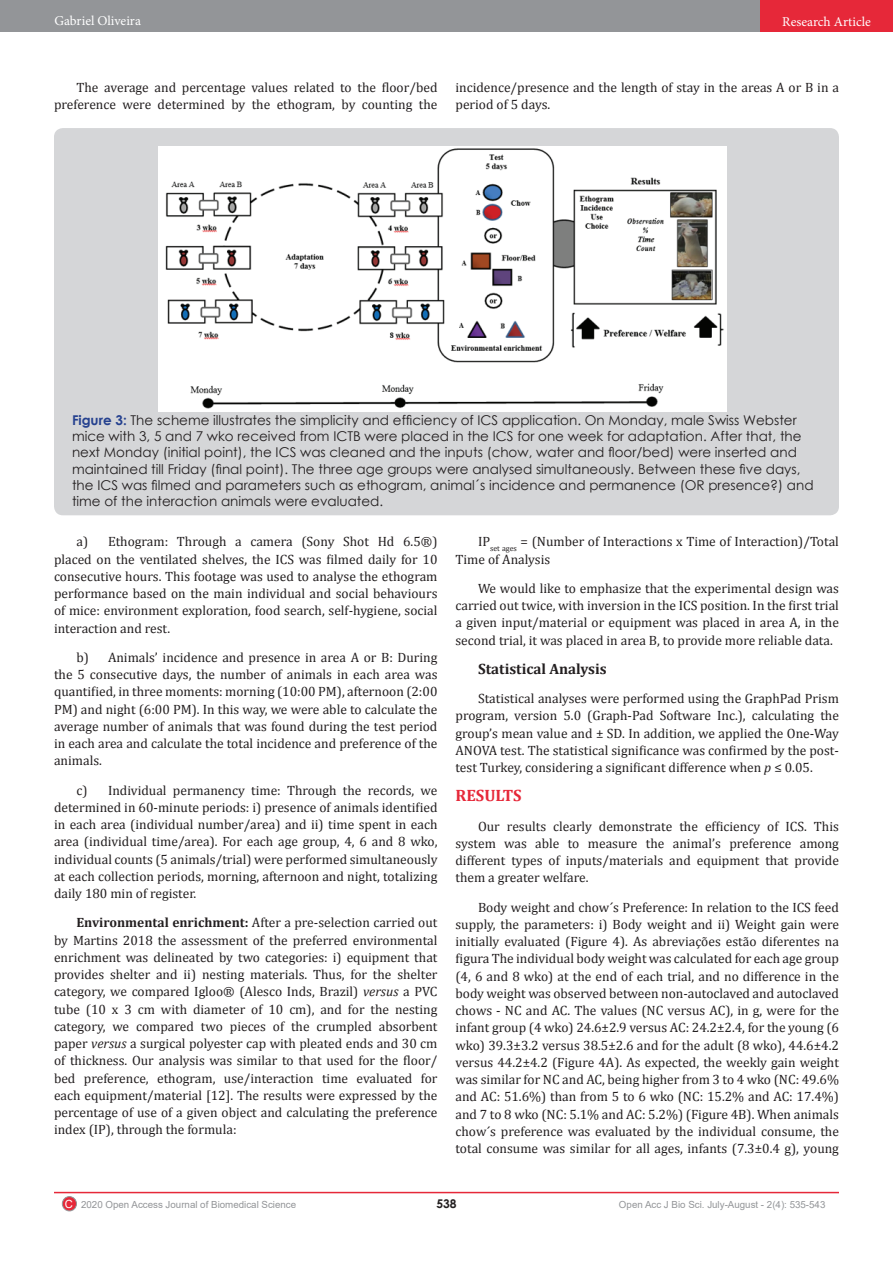
<style>
.page{position:relative;width:893px;height:1263px;background:#fff}
.page>*{position:absolute;margin:0;border:0;box-sizing:border-box;transform-origin:0 0}
.t1{font:700 16.5px "Cambria";color:#e62839}
.t2{font:700 15px "Cambria";color:#231f20}
.t3{font:13.5px/17.2px "Cambria";color:#231f20;text-align:justify}
.t4{font:13.5px/16.2px "Century Gothic";color:#231f20}
.t5{font:13.5px "Minion Pro";color:#fff}
.t6{font:700 12px "Century Gothic";color:#231f20}
.t7{font:9.75px "Arial";color:#939598}
.s1{font-weight:700;color:#25418f}
.s2{font-weight:700}
.s3{font-style:italic}
.s4{font-size:11.25px;color:#fff}
</style>
<div class="page">
<div style="left:0;top:0;width:760px;height:31px;background:#939598"></div>
<div style="left:62px;top:1196px;width:14px;height:15px;background:#e62839;border-radius:50%"></div>
<div style="left:62px;top:1196px;width:15px;height:15px;border:1px solid #939598;border-radius:50%"></div>
<hr style="left:54px;top:1192px;width:785px;height:1px;background:#e62839">
<div style="left:760px;top:0;width:133px;height:31px;background:#e62839"></div>
<div style="left:54px;top:128px;width:785px;height:387px;background:#d5d6d8;border-radius:9px"></div>
<img style="left:159px;top:147px;width:567px;height:265px">
<p class="t5" style="left:54px;top:12px;width:88px">Gabriel Oliveira</p>
<p class="t5" style="left:782px;top:13px;width:90px">Research Article</p>
<p class="t3" style="left:54px;top:78px;width:385px;text-align:right">The average and percentage values related to the floor/bed preference were determined by the ethogram, by counting the</p>
<p class="t3" style="left:455px;top:78px;width:385px">incidence/presence and the length of stay in the areas A or B in a period of 5 days.</p>
<p class="t4" style="left:72px;top:412px;width:743px"><span class="s1">Figure 3:</span> The scheme illustrates the simplicity and efficiency of ICS application. On Monday, male Swiss Webster mice with 3, 5 and 7 wko received from ICTB were placed in the ICS for one week for adaptation. After that, the next Monday (initial point), the ICS was cleaned and the inputs (chow, water and floor/bed) were inserted and maintained till Friday (final point). The three age groups were analysed simultaneously. Between these five days, the ICS was filmed and parameters such as ethogram, animal´s incidence and permanence (OR presence?) and time of the interaction animals were evaluated.</p>
<p class="t3" style="left:54px;top:533px;width:385px;text-indent:22px">a) Ethogram: Through a camera (Sony Shot Hd 6.5®) placed on the ventilated shelves, the ICS was filmed daily for 10 consecutive hours. This footage was used to analyse the ethogram performance based on the main individual and social behaviours of mice: environment exploration, food search, self-hygiene, social interaction and rest.</p>
<p class="t3" style="left:54px;top:648px;width:385px;text-indent:22px">b) Animals’ incidence and presence in area A or B: During the 5 consecutive days, the number of animals in each area was quantified, in three moments: morning (10:00 PM), afternoon (2:00<br>PM) and night (6:00 PM). In this way, we were able to calculate the average number of animals that was found during the test period in each area and calculate the total incidence and preference of the animals.</p>
<p class="t3" style="left:54px;top:781px;width:385px;text-indent:22px">c) Individual permanency time: Through the records, we determined in 60-minute periods: i) presence of animals identified in each area (individual number/area) and ii) time spent in each area (individual time/area). For each age group, 4, 6 and 8 wko, individual counts (5 animals/trial) were performed simultaneously at each collection periods, morning, afternoon and night, totalizing daily 180 min of register.</p>
<p class="t3" style="left:54px;top:914px;width:385px;text-indent:22px"><span class="s2">Environmental enrichment:</span> After a pre-selection carried out by Martins 2018 the assessment of the preferred environmental enrichment was delineated by two categories: i) equipment that provides shelter and ii) nesting materials. Thus, for the shelter category, we compared Igloo® (Alesco Inds, Brazil) <span class="s3">versus</span> a PVC tube (10 x 3 cm with diameter of 10 cm), and for the nesting category, we compared two pieces of the crumpled absorbent paper <span class="s3">versus</span> a surgical polyester cap with pleated ends and 30 cm of thickness. Our analysis was similar to that used for the floor/ bed preference, ethogram, use/interaction time evaluated for each equipment/material [12]. The results were expressed by the percentage of use of a given object and calculating the preference index (IP), through the formula:</p>
<p class="t3" style="left:455px;top:533px;width:385px;text-indent:22px">IP<sub>set</sub> <sub>ages</sub> = (Number of Interactions x Time of Interaction)/Total<br>Time of Analysis</p>
<p class="t3" style="left:455px;top:579px;width:385px;text-indent:22px">We would like to emphasize that the experimental design was carried out twice, with inversion in the ICS position. In the first trial a given input/material or equipment was placed in area A, in the second trial, it was placed in area B, to provide more reliable data.</p>
<p class="t2" style="left:478px;top:658px;width:130px">Statistical Analysis</p>
<p class="t3" style="left:455px;top:690px;width:385px;text-indent:22px">Statistical analyses were performed using the GraphPad Prism program, version 5.0 (Graph-Pad Software Inc.), calculating the group’s mean value and ± SD. In addition, we applied the One-Way ANOVA test. The statistical significance was confirmed by the post&shy;test Turkey, considering a significant difference when <span class="s3">p</span> ≤ 0.05.</p>
<p class="t1" style="left:455px;top:784px;width:67px">RESULTS</p>
<p class="t3" style="left:455px;top:817px;width:385px;text-indent:22px">Our results clearly demonstrate the efficiency of ICS. This system was able to measure the animal’s preference among different types of inputs/materials and equipment that provide them a greater welfare.</p>
<p class="t3" style="left:455px;top:898px;width:385px;text-indent:22px">Body weight and chow´s Preference: In relation to the ICS feed supply, the parameters: i) Body weight and ii) Weight gain were initially evaluated (Figure 4). As abreviações estão diferentes na figura The individual body weight was calculated for each age group (4, 6 and 8 wko) at the end of each trial, and no difference in the body weight was observed between non-autoclaved and autoclaved chows - NC and AC. The values (NC versus AC), in g, were for the infant group (4 wko) 24.6±2.9 versus AC: 24.2±2.4, for the young (6 wko) 39.3±3.2 versus 38.5±2.6 and for the adult (8 wko), 44.6±4.2 versus 44.2±4.2 (Figure 4A). As expected, the weekly gain weight was similar for NC and AC, being higher from 3 to 4 wko (NC: 49.6% and AC: 51.6%) than from 5 to 6 wko (NC: 15.2% and AC: 17.4%) and 7 to 8 wko (NC: 5.1% and AC: 5.2%) (Figure 4B). When animals chow´s preference was evaluated by the individual consume, the total consume was similar for all ages, infants (7.3±0.4 g), young</p>
<p class="t6" style="left:436px;top:1194px;width:22px">538</p>
<p class="t7" style="left:65px;top:1197px;width:233px"><span class="s4">C</span> 2020 Open Access Journal of Biomedical Science</p>
<p class="t7" style="left:619px;top:1197px;width:208px">Open Acc J Bio Sci. July-August - 2(4): 535-543</p>
</div>
